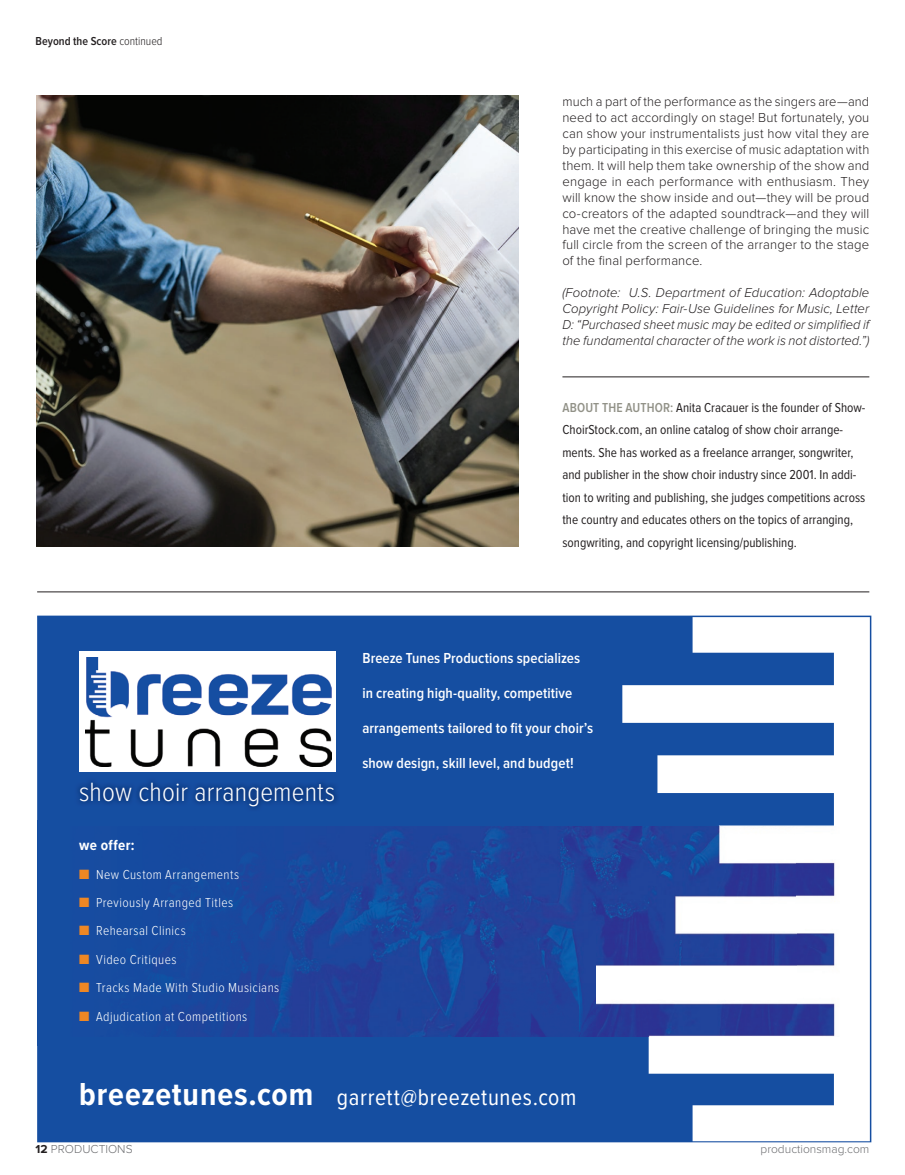
<style>
.page{position:relative;width:905px;height:1175px;background:#fff}
.page>*{position:absolute;margin:0;border:0;box-sizing:border-box;transform-origin:0 0}
.t1{font:300 27.45px "Proxima Nova Cond";letter-spacing:.005em;color:#fff}
.t2{font:23.55px "Proxima Nova Cond";letter-spacing:.025em;color:#fff}
.t3{font:600 15px "Proxima Nova Cond";letter-spacing:.005em;color:#fff}
.t4{font:700 15px "Proxima Nova Cond";letter-spacing:.02em;color:#fff}
.t5{font:300 13.5px/15.9px "Proxima Nova";letter-spacing:.01em;color:#231f20;text-align:justify;scale:.96 1}
.t6{font:13.5px/22.5px "Proxima Nova Cond";color:#231f20}
.t7{font:italic 300 13.5px/15.9px "Proxima Nova";letter-spacing:.005em;color:#231f20;text-align:justify}
.t8{font:300 13.5px "Proxima Nova Cond";letter-spacing:.03em;color:#fff}
.t9{font:300 12px "Proxima Nova";color:#6c6d70}
.t10{font:600 12px "Proxima Nova Cond";color:#231f20}
.s1{font-weight:300}
.s2{font-weight:600;color:#929288}
.s3{color:#ee8724}
.s4{font-weight:700;font-size:33px}
.s5{font-weight:700;color:#231f20}
</style>
<div class="page">
<hr style="left:37px;top:591px;width:832px;height:1px;background:#231f20">
<img style="left:36px;top:96px;width:482px;height:451px">
<hr style="left:562px;top:376px;width:307px;height:1px;background:#231f20">
<svg style="left:37px;top:615px;width:834px;height:527px;fill:#154ea1"></svg>
<img style="left:479px;top:826px;width:367px;height:210px">
<svg style="left:39px;top:820px;width:440px;height:225px;background:#19489d"></svg>
<hr style="left:37px;top:820px;width:2px;height:225px;background:#154ea1">
<div style="left:79px;top:651px;width:257px;height:120px;background:#fff"></div>
<img style="left:86px;top:657px;width:245px;height:109px">
<img style="left:75px;top:776px;width:265px;height:35px">
<p class="t10" style="left:36px;top:36px;width:128px">Beyond the Score <span class="s1">continued</span></p>
<p class="t5" style="left:562px;top:94px;width:321px">much a part of the performance as the singers are—and need to act accordingly on stage! But fortunately, you can show your instrumentalists just how vital they are by participating in this exercise of music adaptation with them. It will help them take ownership of the show and engage in each performance with enthusiasm. They will know the show inside and out—they will be proud co-creators of the adapted soundtrack—and they will have met the creative challenge of bringing the music full circle from the screen of the arranger to the stage of the final performance.</p>
<p class="t7" style="left:562px;top:285px;width:308px">(Footnote: U.S. Department of Education: Adoptable Copyright Policy: Fair-Use Guidelines for Music, Letter D: “Purchased sheet music may be edited or simplified if the fundamental character of the work is not distorted.”)</p>
<p class="t6" style="left:562px;top:397px;width:304px"><span class="s2">ABOUT THE AUTHOR:</span> Anita Cracauer is the founder of Show-ChoirStock.com, an online catalog of show choir arrange&shy;ments. She has worked as a freelance arranger, songwriter, and publisher in the show choir industry since 2001. In addi&shy;tion to writing and publishing, she judges competitions across the country and educates others on the topics of arranging, songwriting, and copyright licensing/publishing.</p>
<h1 class="t1" style="left:79px;top:779px;width:257px">show choir arrangements</h1>
<p class="t4" style="left:79px;top:837px;width:57px">we offer:</p>
<p class="t8" style="left:79px;top:868px;width:161px"><span class="s3">■</span> New Custom Arrangements</p>
<p class="t8" style="left:79px;top:896px;width:155px"><span class="s3">■</span> Previously Arranged Titles</p>
<p class="t8" style="left:79px;top:924px;width:108px"><span class="s3">■</span> Rehearsal Clinics</p>
<p class="t8" style="left:79px;top:953px;width:99px"><span class="s3">■</span> Video Critiques</p>
<p class="t8" style="left:79px;top:981px;width:201px"><span class="s3">■</span> Tracks Made With Studio Musicians</p>
<p class="t8" style="left:79px;top:1010px;width:170px"><span class="s3">■</span> Adjudication at Competitions</p>
<p class="t3" style="left:362px;top:650px;width:219px">Breeze Tunes Productions specializes</p>
<p class="t3" style="left:362px;top:686px;width:211px">in creating high-quality, competitive</p>
<p class="t3" style="left:362px;top:721px;width:232px">arrangements tailored to fit your choir’s</p>
<p class="t3" style="left:362px;top:756px;width:213px">show design, skill level, and budget!</p>
<h2 class="t2" style="left:79px;top:1086px;width:499px"><span class="s4">breezetunes.com</span> garrett@breezetunes.com</h2>
<p class="t9" style="left:36px;top:1143px;width:98px"><span class="s5">12</span> PRODUCTIONS</p>
<p class="t9" style="left:760px;top:1143px;width:110px">productionsmag.com</p>
</div>
